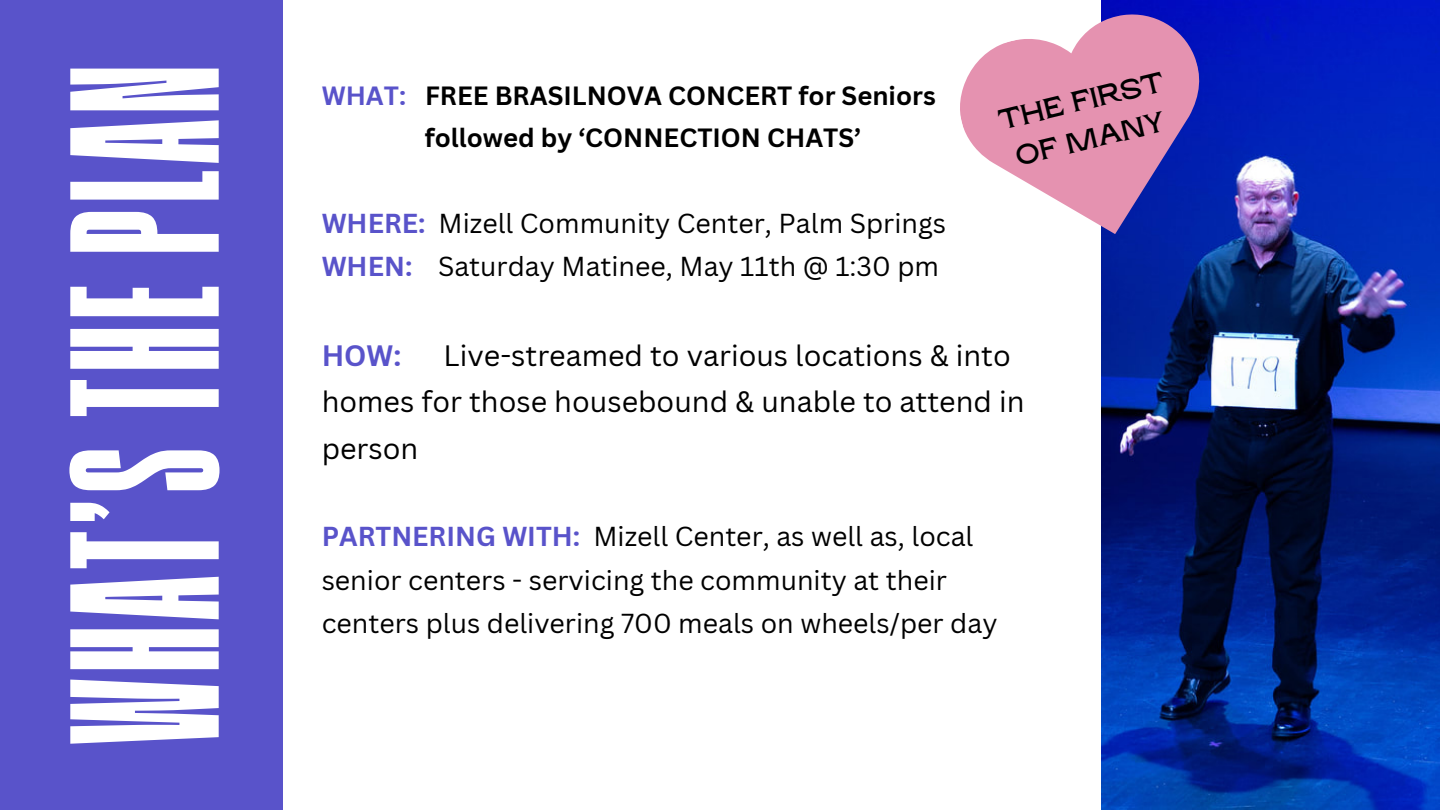
<style>
.page{position:relative;width:1440px;height:810px;background:#fff}
.page>*{position:absolute;margin:0;border:0;box-sizing:border-box;transform-origin:0 0}
.t1{font:900 212px "Segment A Key";letter-spacing:.04em;color:#fff}
.t2{font:28.7px/46.5px "Canva Sans";color:#000}
.t3{font:700 28.7px "Canva Sans";color:#5953ca}
.t4{font:700 28.3px/38.9px "Rasputin";color:#000}
.t5{font:26.7px/43.5px "Canva Sans";color:#000}
.t6{font:700 25.7px "Canva Sans";color:#000}
.s1{color:#5953ca}
.s2{font-weight:700;color:#5953ca}
</style>
<div class="page">
<div style="left:0;top:0;width:283px;height:810px;background:#5953ca"></div>
<img style="left:1102px;top:0;width:338px;height:810px">
<svg style="left:960px;top:11px;width:242px;height:223px;fill:#e592b0"></svg>
<h3 class="t1" style="left:22px;top:744px;width:679px;rotate:-90deg">WHAT’STHEPLAN</h3>
<h1 class="t6" style="left:322px;top:78px;width:616px"><span class="s1">WHAT:</span> FREE BRASILNOVA CONCERT for Seniors</h1>
<p class="t6" style="left:425px;top:120px;width:438px">followed by ‘CONNECTION CHATS’</p>
<p class="t5" style="left:322px;top:201px;width:626px"><span class="s2">WHERE:</span> Mizell Community Center, Palm Springs<br><span class="s2">WHEN:</span></p>
<h3 class="t5" style="left:438px;top:244px;width:502px">Saturday Matinee, May 11th @ 1:30 pm</h3>
<p class="t4" style="left:994px;top:103px;width:171px;rotate:-14deg">THE FIRST<br>OF MANY</p>
<h3 class="t2" style="left:322px;top:331px;width:704px;text-indent:122px">Live-streamed to various locations &amp; into homes for those housebound &amp; unable to attend in person</h3>
<h3 class="t3" style="left:322px;top:335px;width:81px">HOW:</h3>
<h3 class="t5" style="left:322px;top:514px;width:677px"><span class="s2">PARTNERING WITH:</span> Mizell Center, as well as, local senior centers - servicing the community at their centers plus delivering 700 meals on wheels/per day</h3>
</div>
